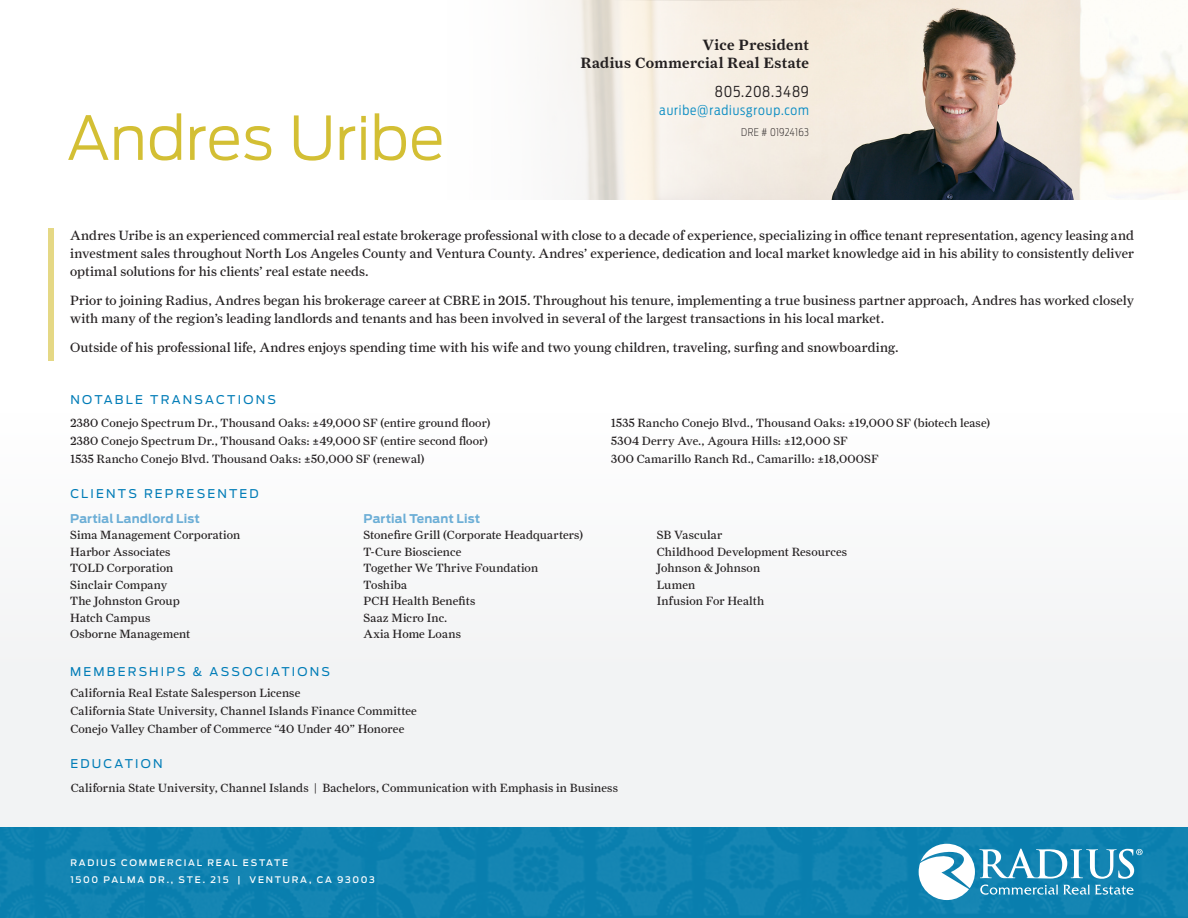
<style>
.page{position:relative;width:1188px;height:918px;background:#fff}
.page>*{position:absolute;margin:0;border:0;box-sizing:border-box;transform-origin:0 0}
.t1{font:300 60px "Antenna";letter-spacing:-.005em;color:#c9af02}
.t2{font:15px/18px "Farnham Text Semi";letter-spacing:.025em;color:#231f20;text-align:right}
.t3{font:300 15px "Antenna Cond";letter-spacing:.045em;color:#231f20}
.t4{font:13.5px/18px "Farnham Display";letter-spacing:.005em;color:#231f20;text-align:justify}
.t5{font:300 13.5px "Antenna Cond";letter-spacing:.06em;color:#0b8dc3}
.t6{font:12px/16.5px "Farnham Display";letter-spacing:.01em;color:#231f20}
.t7{font:12px "Antenna";letter-spacing:.18em;color:#007cb7}
.t8{font:700 12px "Antenna";letter-spacing:.01em;color:#6caed6}
.t9{font:200 10.5px "Antenna Cond";letter-spacing:.025em;color:#231f20}
.t10{font:500 9px/17.5px "Antenna";letter-spacing:.195em;color:#fff}
.s1{font-family:"Unit OT"}
</style>
<div class="page">
<div style="left:0;top:827px;width:1188px;height:91px;background:#0e81b0"></div>
<svg style="left:919px;top:844px;width:224px;height:56px"></svg>
<div style="left:0;top:414px;width:1188px;height:413px;background:#f2f3f4"></div>
<div style="left:49px;top:228px;width:5px;height:133px;background:#e5d885"></div>
<img style="left:549px;top:0;width:639px;height:200px">
<h1 class="t1" style="left:67px;top:102px;width:380px">Andres Uribe</h1>
<p class="t2" style="left:580px;top:36px;width:230px">Vice President<br>Radius Commercial Real Estate</p>
<p class="t3" style="left:715px;top:82px;width:95px">805.208.3489</p>
<p class="t5" style="left:659px;top:102px;width:151px">auribe@radiusgroup.com</p>
<p class="t9" style="left:741px;top:125px;width:69px">DRE # 01924163</p>
<p class="t4" style="left:70px;top:226px;width:1065px">Andres Uribe is an experienced commercial real estate brokerage professional with close to a decade of experience, specializing in office tenant representation, agency leasing and investment sales throughout North Los Angeles County and Ventura County. Andres’ experience, dedication and local market knowledge aid in his ability to consistently deliver optimal solutions for his clients’ real estate needs.</p>
<p class="t4" style="left:70px;top:291px;width:1065px">Prior to joining Radius, Andres began his brokerage career at CBRE in 2015. Throughout his tenure, implementing a true business partner approach, Andres has worked closely with many of the region’s leading landlords and tenants and has been involved in several of the largest transactions in his local market.</p>
<p class="t4" style="left:70px;top:338px;width:830px">Outside of his professional life, Andres enjoys spending time with his wife and two young children, traveling, surfing and snowboarding.</p>
<p class="t7" style="left:70px;top:393px;width:207px">NOTABLE TRANSACTIONS</p>
<p class="t6" style="left:70px;top:414px;width:421px;line-height:18px">2380 Conejo Spectrum Dr., Thousand Oaks: <span class="s1">±</span>49,000 SF (entire ground floor)<br>2380 Conejo Spectrum Dr., Thousand Oaks: <span class="s1">±</span>49,000 SF (entire second floor)<br>1535 Rancho Conejo Blvd. Thousand Oaks: <span class="s1">±</span>50,000 SF (renewal)</p>
<p class="t6" style="left:611px;top:414px;width:381px;line-height:18px">1535 Rancho Conejo Blvd., Thousand Oaks: <span class="s1">±</span>19,000 SF (biotech lease)<br>5304 Derry Ave., Agoura Hills: <span class="s1">±</span>12,000 SF<br>300 Camarillo Ranch Rd., Camarillo: <span class="s1">±</span>18,000SF</p>
<p class="t7" style="left:70px;top:487px;width:190px">CLIENTS REPRESENTED</p>
<p class="t8" style="left:70px;top:511px;width:131px">Partial Landlord List</p>
<p class="t6" style="left:70px;top:526px;width:172px">Sima Management Corporation<br>Harbor Associates<br>TOLD Corporation<br>Sinclair Company<br>The Johnston Group<br>Hatch Campus<br>Osborne Management</p>
<p class="t8" style="left:363px;top:511px;width:118px">Partial Tenant List</p>
<p class="t6" style="left:363px;top:526px;width:221px">Stonefire Grill (Corporate Headquarters)<br>T-Cure Bioscience<br>Together We Thrive Foundation<br>Toshiba<br>PCH Health Benefits<br>Saaz Micro Inc.<br>Axia Home Loans</p>
<p class="t6" style="left:657px;top:526px;width:192px">SB Vascular<br>Childhood Development Resources<br>Johnson &amp; Johnson<br>Lumen<br>Infusion For Health</p>
<p class="t7" style="left:70px;top:664px;width:261px">MEMBERSHIPS &amp; ASSOCIATIONS</p>
<p class="t6" style="left:70px;top:684px;width:348px;line-height:18px">California Real Estate Salesperson License<br>California State University, Channel Islands Finance Committee<br>Conejo Valley Chamber of Commerce “40 Under 40” Honoree</p>
<p class="t7" style="left:70px;top:757px;width:94px">EDUCATION</p>
<p class="t6" style="left:71px;top:780px;width:549px">California State University, Channel Islands | Bachelors, Communication with Emphasis in Business</p>
<p class="t10" style="left:70px;top:854px;width:306px">RADIUS COMMERCIAL REAL ESTATE<br>1500 PALMA DR., STE. 215 | VENTURA, CA 93003</p>
</div>
